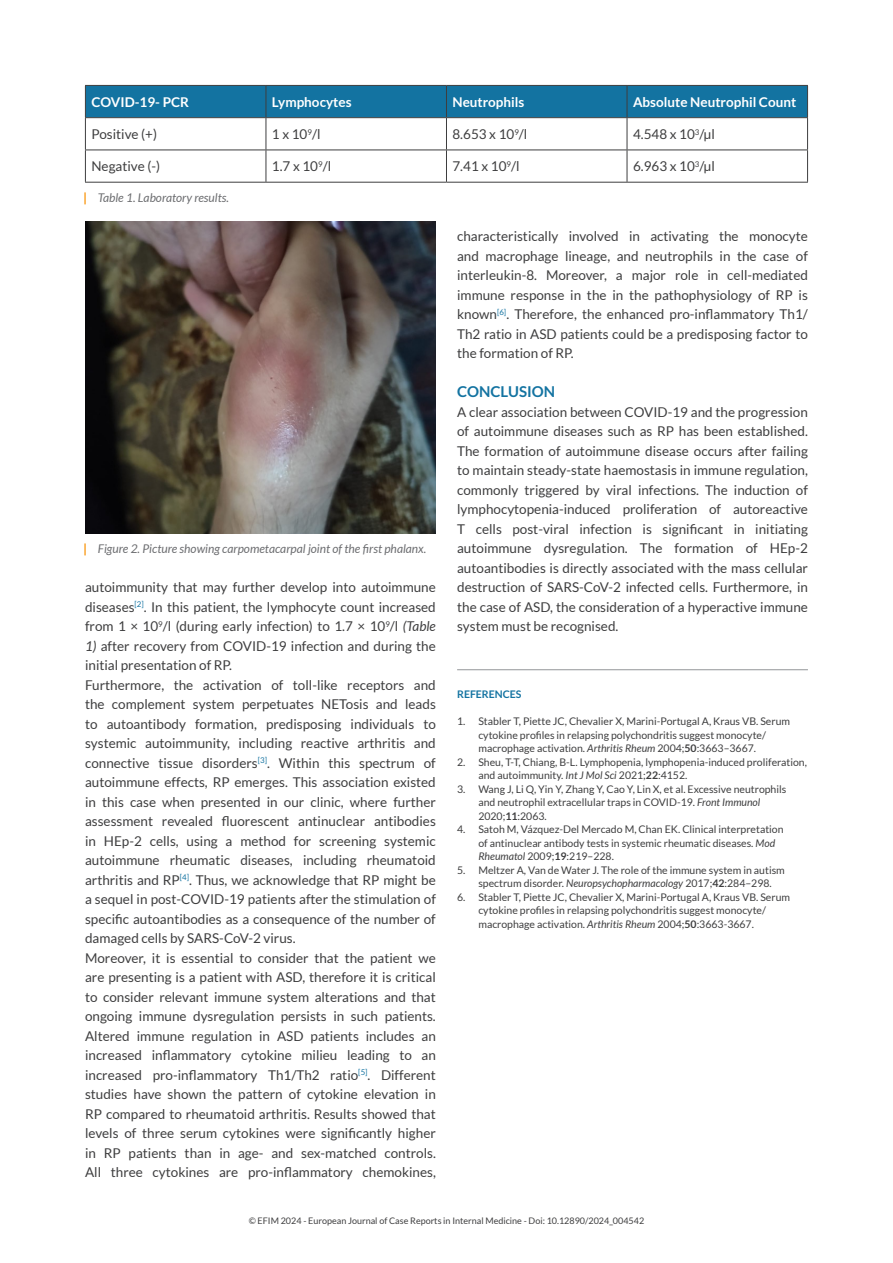
<style>
.page{position:relative;width:893px;height:1263px;background:#fff}
.page>*{position:absolute;margin:0;border:0;box-sizing:border-box;transform-origin:0 0}
.titoletti{font:700 15px "Lato";color:#1373a1}
.testo_normale{font:13.5px/19.5px "Lato";color:#3e3e3f;text-align:justify}
.t1{font:700 13.5px "Lato";color:#fff}
.dida{font:italic 12px "Lato";color:#6c6d70}
.t2{font:10.5px/13.5px "Lato";color:#3e3e3f}
.t3{font:700 10.5px "Lato";color:#1373a1}
.t4{font:9px "Lato";color:#3e3e3f}
.s1{font-style:italic}
.s2{font-weight:700}
</style>
<div class="page">
<div style="left:86px;top:86px;width:721px;height:31px;background:#1373a1"></div>
<svg style="left:86px;top:118px;width:721px;height:64px"></svg>
<hr style="left:85px;top:85px;width:181px;height:1px;background:#3e3e3f">
<hr style="left:85px;top:86px;width:1px;height:31px;background:#3e3e3f">
<hr style="left:266px;top:85px;width:180px;height:1px;background:#3e3e3f">
<hr style="left:266px;top:86px;width:1px;height:31px;background:#3e3e3f">
<hr style="left:446px;top:85px;width:181px;height:1px;background:#3e3e3f">
<hr style="left:446px;top:86px;width:1px;height:31px;background:#3e3e3f">
<hr style="left:627px;top:85px;width:181px;height:1px;background:#3e3e3f">
<hr style="left:627px;top:86px;width:1px;height:31px;background:#3e3e3f">
<hr style="left:807px;top:86px;width:1px;height:31px;background:#3e3e3f">
<hr style="left:85px;top:117px;width:181px;height:1px;background:#3e3e3f">
<hr style="left:85px;top:118px;width:1px;height:32px;background:#3e3e3f">
<hr style="left:266px;top:117px;width:180px;height:1px;background:#3e3e3f">
<hr style="left:266px;top:118px;width:1px;height:32px;background:#3e3e3f">
<hr style="left:446px;top:117px;width:181px;height:1px;background:#3e3e3f">
<hr style="left:446px;top:118px;width:1px;height:32px;background:#3e3e3f">
<hr style="left:627px;top:117px;width:181px;height:1px;background:#3e3e3f">
<hr style="left:627px;top:118px;width:1px;height:32px;background:#3e3e3f">
<hr style="left:807px;top:118px;width:1px;height:32px;background:#3e3e3f">
<hr style="left:85px;top:150px;width:181px;height:1px;background:#3e3e3f">
<hr style="left:85px;top:150px;width:1px;height:32px;background:#3e3e3f">
<hr style="left:266px;top:150px;width:180px;height:1px;background:#3e3e3f">
<hr style="left:266px;top:150px;width:1px;height:32px;background:#3e3e3f">
<hr style="left:446px;top:150px;width:181px;height:1px;background:#3e3e3f">
<hr style="left:446px;top:150px;width:1px;height:32px;background:#3e3e3f">
<hr style="left:627px;top:150px;width:181px;height:1px;background:#3e3e3f">
<hr style="left:627px;top:150px;width:1px;height:32px;background:#3e3e3f">
<hr style="left:807px;top:150px;width:1px;height:32px;background:#3e3e3f">
<hr style="left:85px;top:182px;width:181px;height:1px;background:#3e3e3f">
<hr style="left:266px;top:182px;width:180px;height:1px;background:#3e3e3f">
<hr style="left:446px;top:182px;width:181px;height:1px;background:#3e3e3f">
<hr style="left:627px;top:182px;width:181px;height:1px;background:#3e3e3f">
<svg style="left:84px;top:192px;width:2px;height:12px"></svg>
<svg style="left:84px;top:543px;width:2px;height:12px"></svg>
<img style="left:85px;top:222px;width:351px;height:312px">
<hr style="left:457px;top:669px;width:351px;height:1px;background:#939598">
<p class="t1" style="left:91px;top:94px;width:99px">COVID-19- PCR</p>
<p class="t1" style="left:272px;top:94px;width:81px">Lymphocytes</p>
<p class="t1" style="left:452px;top:94px;width:73px">Neutrophils</p>
<p class="t1" style="left:633px;top:94px;width:165px">Absolute Neutrophil Count</p>
<p class="testo_normale" style="left:91px;top:124px;width:67px">Positive (+)</p>
<p class="testo_normale" style="left:272px;top:124px;width:50px">1 x 10<sup>9</sup>/l</p>
<p class="testo_normale" style="left:452px;top:124px;width:76px">8.653 x 10<sup>9</sup>/l</p>
<p class="testo_normale" style="left:633px;top:124px;width:83px">4.548 x 10<sup>3</sup>/µl</p>
<p class="testo_normale" style="left:91px;top:157px;width:70px">Negative (-)</p>
<p class="testo_normale" style="left:272px;top:157px;width:61px">1.7 x 10<sup>9</sup>/l</p>
<p class="testo_normale" style="left:452px;top:157px;width:69px">7.41 x 10<sup>9</sup>/l</p>
<p class="testo_normale" style="left:633px;top:157px;width:83px">6.963 x 10<sup>3</sup>/µl</p>
<p class="dida" style="left:98px;top:191px;width:133px">Table 1. Laboratory results.</p>
<p class="dida" style="left:98px;top:542px;width:330px">Figure 2. Picture showing carpometacarpal joint of the first phalanx.</p>
<p class="testo_normale" style="left:85px;top:577px;width:352px">autoimmunity that may further develop into autoimmune diseases<sup>[2]</sup>. In this patient, the lymphocyte count increased from 1 × 10<sup>9</sup>/l (during early infection) to 1.7 × 10<sup>9</sup>/l <span class="s1">(Table</span></p>
<p class="testo_normale" style="left:85px;top:636px;width:352px"><span class="s1">1)</span> after recovery from COVID-19 infection and during the initial presentation of RP.</p>
<p class="testo_normale" style="left:85px;top:675px;width:352px">Furthermore, the activation of toll-like receptors and the complement system perpetuates NETosis and leads to autoantibody formation, predisposing individuals to systemic autoimmunity, including reactive arthritis and connective tissue disorders<sup>[3]</sup>. Within this spectrum of autoimmune effects, RP emerges. This association existed in this case when presented in our clinic, where further assessment revealed fluorescent antinuclear antibodies in HEp-2 cells, using a method for screening systemic autoimmune rheumatic diseases, including rheumatoid arthritis and RP<sup>[4]</sup>. Thus, we acknowledge that RP might be a sequel in post-COVID-19 patients after the stimulation of specific autoantibodies as a consequence of the number of damaged cells by SARS-CoV-2 virus.</p>
<p class="testo_normale" style="left:85px;top:948px;width:352px">Moreover, it is essential to consider that the patient we are presenting is a patient with ASD, therefore it is critical to consider relevant immune system alterations and that ongoing immune dysregulation persists in such patients.<br>Altered immune regulation in ASD patients includes an increased inflammatory cytokine milieu leading to an increased pro-inflammatory Th1/Th2 ratio<sup>[5]</sup>. Different studies have shown the pattern of cytokine elevation in RP compared to rheumatoid arthritis. Results showed that levels of three serum cytokines were significantly higher in RP patients than in age- and sex-matched controls.<br>All three cytokines are pro-inflammatory chemokines,</p>
<p class="testo_normale" style="left:457px;top:226px;width:352px">characteristically involved in activating the monocyte and macrophage lineage, and neutrophils in the case of interleukin-8. Moreover, a major role in cell-mediated immune response in the in the pathophysiology of RP is known<sup>[6]</sup>. Therefore, the enhanced pro-inflammatory Th1/ Th2 ratio in ASD patients could be a predisposing factor to the formation of RP.</p>
<p class="titoletti" style="left:457px;top:383px;width:100px">CONCLUSION</p>
<p class="testo_normale" style="left:457px;top:402px;width:352px">A clear association between COVID-19 and the progression of autoimmune diseases such as RP has been established.<br>The formation of autoimmune disease occurs after failing to maintain steady-state haemostasis in immune regulation, commonly triggered by viral infections. The induction of lymphocytopenia-induced proliferation of autoreactive T cells post-viral infection is significant in initiating autoimmune dysregulation. The formation of HEp-2 autoantibodies is directly associated with the mass cellular destruction of SARS-CoV-2 infected cells. Furthermore, in the case of ASD, the consideration of a hyperactive immune system must be recognised.</p>
<p class="t3" style="left:457px;top:688px;width:66px">REFERENCES</p>
<p class="t2" style="left:478px;top:714px;width:313px;text-indent:-21px">1. Stabler T, Piette JC, Chevalier X, Marini-Portugal A, Kraus VB. Serum cytokine profiles in relapsing polychondritis suggest monocyte/ macrophage activation. <span class="s1">Arthritis Rheum</span> 2004;<span class="s2">50</span>:3663–3667.</p>
<p class="t2" style="left:478px;top:755px;width:330px;text-indent:-21px">2. Sheu, T-T, Chiang, B-L. Lymphopenia, lymphopenia-induced proliferation, and autoimmunity. <span class="s1">Int J Mol Sci</span> 2021;<span class="s2">22</span>:4152.</p>
<p class="t2" style="left:478px;top:782px;width:309px;text-indent:-21px">3. Wang J, Li Q, Yin Y, Zhang Y, Cao Y, Lin X, et al. Excessive neutrophils and neutrophil extracellular traps in COVID-19. <span class="s1">Front Immunol<br></span>2020;<span class="s2">11</span>:2063.</p>
<p class="t2" style="left:478px;top:822px;width:307px;text-indent:-21px">4. Satoh M, Vázquez-Del Mercado M, Chan EK. Clinical interpretation of antinuclear antibody tests in systemic rheumatic diseases. <span class="s1">Mod<br>Rheumatol</span> 2009;<span class="s2">19</span>:219–228.</p>
<p class="t2" style="left:478px;top:863px;width:308px;text-indent:-21px">5. Meltzer A, Van de Water J. The role of the immune system in autism spectrum disorder. <span class="s1">Neuropsychopharmacology</span> 2017;<span class="s2">42</span>:284–298.</p>
<p class="t2" style="left:478px;top:890px;width:313px;text-indent:-21px">6. Stabler T, Piette JC, Chevalier X, Marini-Portugal A, Kraus VB. Serum cytokine profiles in relapsing polychondritis suggest monocyte/ macrophage activation. <span class="s1">Arthritis Rheum</span> 2004;<span class="s2">50</span>:3663-3667.</p>
<p class="t4" style="left:249px;top:1215px;width:397px">© EFIM 2024 - European Journal of Case Reports in Internal Medicine - Doi: 10.12890/2024_004542</p>
</div>
